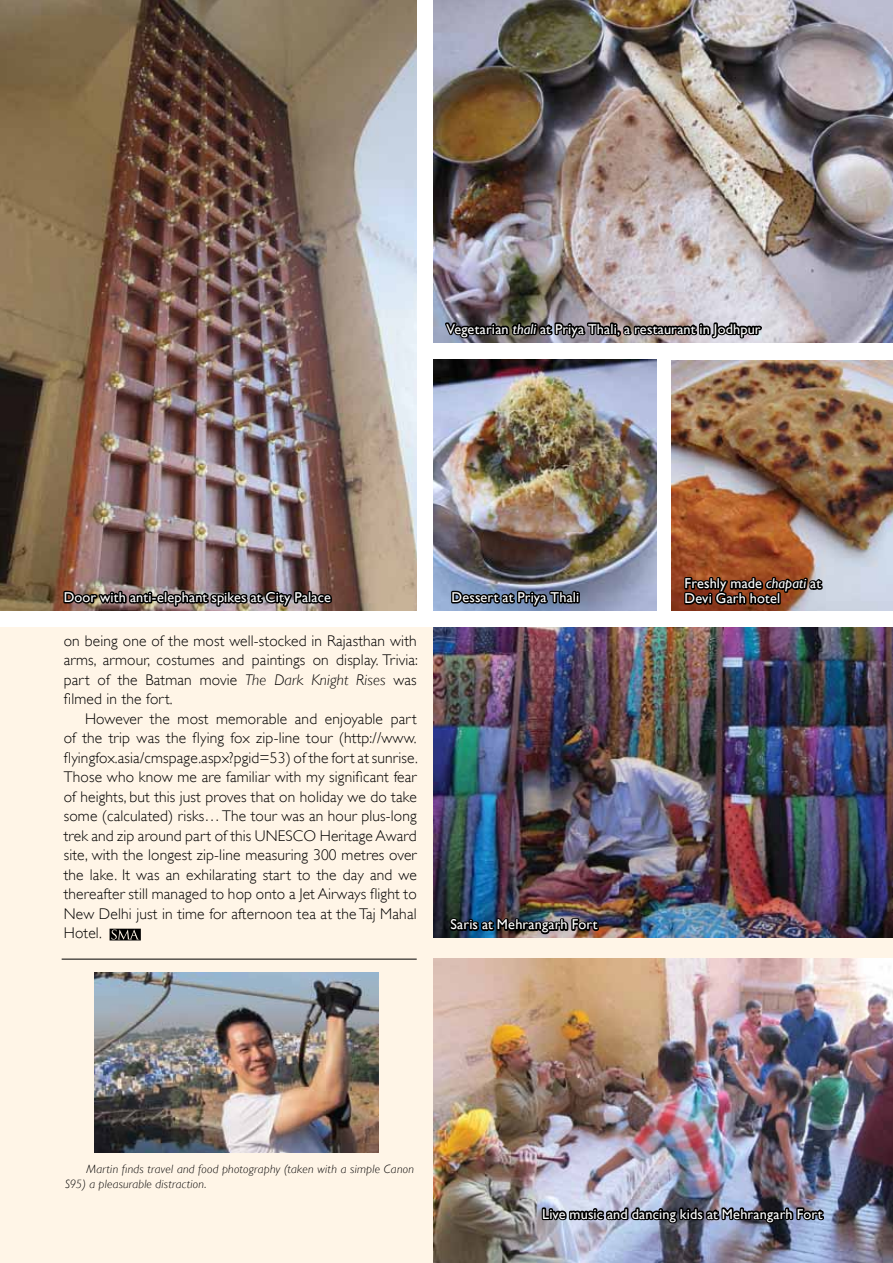
<style>
.page{position:relative;width:893px;height:1263px;background:#fff}
.page>*{position:absolute;margin:0;border:0;box-sizing:border-box;transform-origin:0 0}
.t1{font:300 15.45px/19.5px "Gill Sans";letter-spacing:.01em;color:#000;text-align:justify}
.t2{font:14.25px/15px "Gill Sans";letter-spacing:.01em;color:#fff}
.t3{font:italic 300 12px/15px "Gill Sans";letter-spacing:.02em;color:#000}
.s1{font-style:italic}
</style>
<div class="page">
<div style="left:0;top:628px;width:893px;height:635px;background:#fff5e7"></div>
<img style="left:0;top:0;width:417px;height:611px">
<img style="left:434px;top:959px;width:459px;height:304px">
<hr style="left:62px;top:959px;width:355px;height:1px;background:#000">
<img style="left:95px;top:972px;width:283px;height:181px">
<img style="left:434px;top:0;width:459px;height:342px">
<img style="left:434px;top:360px;width:223px;height:251px">
<img style="left:672px;top:360px;width:221px;height:251px">
<svg style="left:110px;top:929px;width:31px;height:11px"></svg>
<img style="left:434px;top:628px;width:459px;height:310px">
<img style="left:540px;top:1202px;width:285px;height:24px">
<img style="left:62px;top:587px;width:271px;height:21px">
<img style="left:442px;top:286px;width:322px;height:80px">
<svg style="left:450px;top:587px;width:133px;height:21px;background:#475369"></svg>
<svg style="left:683px;top:540px;width:141px;height:71px;background:#7f4930"></svg>
<div style="left:776px;top:592px;width:5px;height:13px;border:3px solid #000"></div>
<img style="left:447px;top:913px;width:153px;height:24px">
<p class="t2" style="left:446px;top:321px;width:316px">Vegetarian <span class="s1">thali</span> at Priya Thali, a restaurant in Jodhpur</p>
<p class="t2" style="left:64px;top:589px;width:269px">Door with anti-elephant spikes at City Palace</p>
<p class="t1" style="left:64px;top:631px;width:356px">on being one of the most well-stocked in Rajasthan with arms, armour, costumes and paintings on display. Trivia: part of the Batman movie <span class="s1">The Dark Knight Rises</span> was filmed in the fort.</p>
<p class="t1" style="left:64px;top:709px;width:356px;text-indent:21px">However the most memorable and enjoyable part of the trip was the flying fox zip-line tour (http://www. flyingfox.asia/cmspage.aspx?pgid=53) of the fort at sunrise.<br>Those who know me are familiar with my significant fear of heights, but this just proves that on holiday we do take some (calculated) risks… The tour was an hour plus-long trek and zip around part of this UNESCO Heritage Award site, with the longest zip-line measuring 300 metres over the lake. It was an exhilarating start to the day and we thereafter still managed to hop onto a Jet Airways flight to New Delhi just in time for afternoon tea at the Taj Mahal Hotel.</p>
<p class="t2" style="left:451px;top:589px;width:129px">Dessert at Priya Thali</p>
<p class="t2" style="left:450px;top:917px;width:149px">Saris at Mehrangarh Fort</p>
<p class="t2" style="left:685px;top:576px;width:138px">Freshly made <span class="s1">chapati</span> at<br>Devi Garh hotel</p>
<p class="t3" style="left:65px;top:1161px;width:350px;text-indent:21px">Martin finds travel and food photography (taken with a simple Canon<br>S95) a pleasurable distraction.</p>
<p class="t2" style="left:542px;top:1206px;width:282px">Live music and dancing kids at Mehrangarh Fort</p>
</div>
